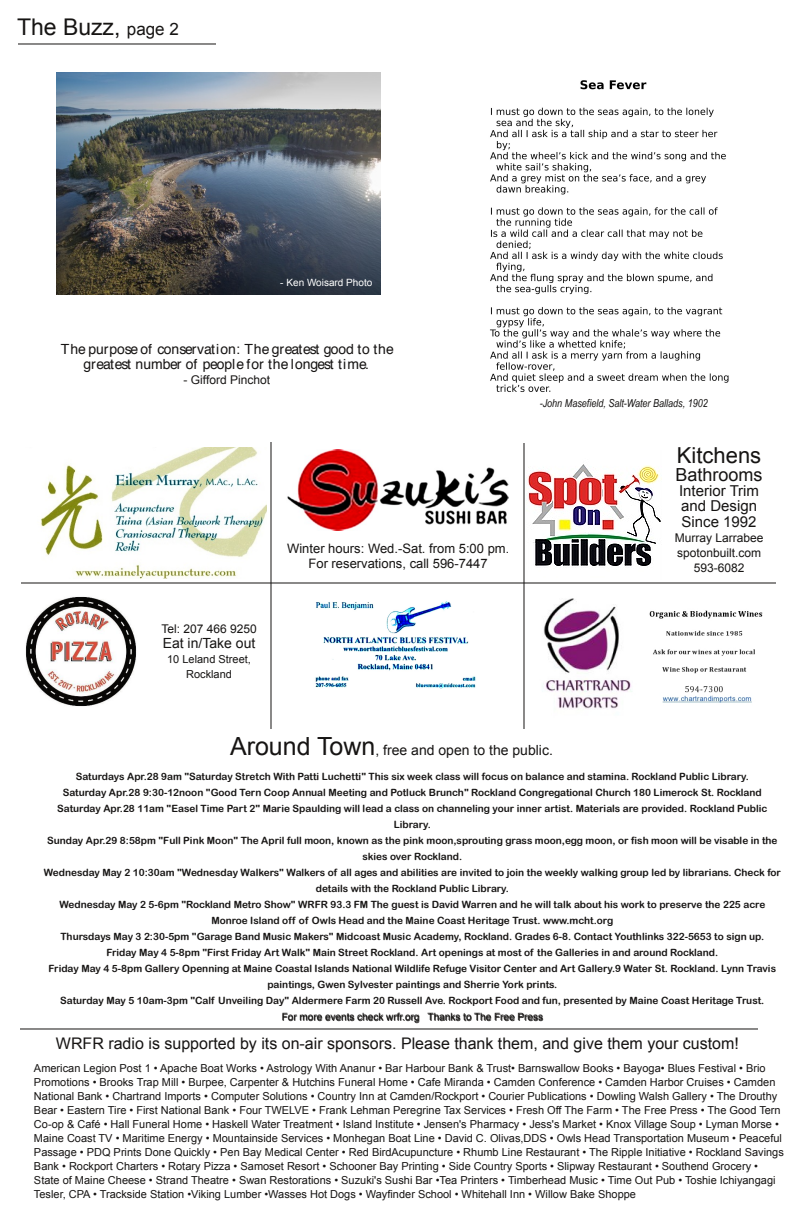
<style>
.page{position:relative;width:792px;height:1224px;background:#fff}
.page>*{position:absolute;margin:0;border:0;box-sizing:border-box;transform-origin:0 0}
.t1{font:23px "Arial";color:#161413}
.t2{font:22px "Arial";color:#161413}
.t3{font:18px "Arial";color:#161413}
.t4{font:16px "Arial";color:#161413}
.t5{font:15px/15.5px "Arial";color:#161413}
.t6{font:14px/15px "Helvetica";letter-spacing:-.005em;color:#161413;text-align:center}
.t7{font:14px "Arial";color:#161413}
.t8{font:13px/15px "Arial";color:#161413;text-align:center}
.t9{font:12px/15px "Arial";color:#161413;text-align:center}
.t10{font:11px/14px "Arial";color:#161413}
.t11{font:italic 11px "Arial Narrow";color:#161413}
.t12{font:10px/16px "Arial Rounded MT Bold";color:#161413;text-align:center}
.t13{font:10px "Arial";color:#161413}
.t14{font:10px "Arial";color:#fff}
.s1{font-size:17px}
.s2{font-size:12px}
.s3{font-size:25px}
</style>
<div class="page">
<img style="left:528px;top:464px;width:133px;height:102px">
<img style="left:287px;top:450px;width:222px;height:80px">
<hr style="left:21px;top:583px;width:755px;height:1px;background:#161413">
<hr style="left:270px;top:442px;width:1px;height:287px;background:#161413">
<hr style="left:523px;top:443px;width:1px;height:286px;background:#161413">
<hr style="left:20px;top:1028px;width:738px;height:1px;background:#161413">
<img style="left:25px;top:596px;width:112px;height:111px">
<hr style="left:18px;top:43px;width:198px;height:1px;background:#161413">
<img style="left:40px;top:447px;width:227px;height:132px">
<img style="left:542px;top:598px;width:221px;height:111px">
<img style="left:57px;top:73px;width:324px;height:221px">
<img style="left:315px;top:601px;width:161px;height:88px">
<img style="left:490px;top:80px;width:239px;height:312px">
<h1 class="t1" style="left:17px;top:15px;width:163px">The Buzz, <span class="s1">page 2</span></h1>
<p class="t14" style="left:280px;top:277px;width:94px">- Ken Woisard Photo</p>
<h3 class="t6" style="left:61px;top:343px;width:334px">The purpose of conservation: The greatest good to the greatest number of people for the longest time.</h3>
<p class="t9" style="left:184px;top:373px;width:88px">- Gifford Pinchot</p>
<p class="t9" style="left:161px;top:621px;width:97px">Tel: 207 466 9250</p>
<h3 class="t7" style="left:163px;top:635px;width:94px">Eat in/Take out</h3>
<p class="t10" style="left:167px;top:651px;width:85px;line-height:15px;text-align:center">10 Leland Street,<br>Rockland</p>
<h3 class="t8" style="left:287px;top:541px;width:224px">Winter hours: Wed.-Sat. from 5:00 pm<span class="s2">.<br></span>For reservations, call 596-7447</h3>
<p class="t11" style="left:540px;top:396px;width:170px">-John Masefield, Salt-Water Ballads, 1902</p>
<h2 class="t2" style="left:677px;top:443px;width:86px">Kitchens</h2>
<h3 class="t3" style="left:676px;top:464px;width:89px">Bathrooms</h3>
<h3 class="t5" style="left:679px;top:483px;width:82px">Interior Trim and Design<br>Since 1992</h3>
<p class="t9" style="left:675px;top:530px;width:90px">Murray Larrabee spotonbuilt.com<br>593-6082</p>
<h3 class="t7" style="left:230px;top:742px;width:324px"><span class="s3">Around Town</span>, free and open to the public.</h3>
<p class="t12" style="left:44px;top:769px;width:739px">Saturdays Apr.28 9am "Saturday Stretch With Patti Luchetti" This six week class will focus on balance and stamina. Rockland Public Library.<br>Saturday Apr.28 9:30-12noon "Good Tern Coop Annual Meeting and Potluck Brunch" Rockland Congregational Church 180 Limerock St. Rockland Saturday Apr.28 11am "Easel Time Part 2" Marie Spaulding will lead a class on channeling your inner artist. Materials are provided. Rockland Public Library.<br>Sunday Apr.29 8:58pm "Full Pink Moon" The April full moon, known as the pink moon,sprouting grass moon,egg moon, or fish moon will be visable in the skies over Rockland.<br>Wednesday May 2 10:30am "Wednesday Walkers" Walkers of all ages and abilities are invited to join the weekly walking group led by librarians. Check for details with the Rockland Public Library.<br>Wednesday May 2 5-6pm "Rockland Metro Show" WRFR 93.3 FM The guest is David Warren and he will talk about his work to preserve the 225 acre Monroe Island off of Owls Head and the Maine Coast Heritage Trust. www.mcht.org<br>Thursdays May 3 2:30-5pm "Garage Band Music Makers" Midcoast Music Academy, Rockland. Grades 6-8. Contact Youthlinks 322-5653 to sign up.<br>Friday May 4 5-8pm "First Friday Art Walk" Main Street Rockland. Art openings at most of the Galleries in and around Rockland.<br>Friday May 4 5-8pm Gallery Openning at Maine Coastal Islands National Wildlife Refuge Visitor Center and Art Gallery.9 Water St. Rockland. Lynn Travis paintings, Gwen Sylvester paintings and Sherrie York prints.<br>Saturday May 5 10am-3pm "Calf Unveiling Day" Aldermere Farm 20 Russell Ave. Rockport Food and fun, presented by Maine Coast Heritage Trust.</p>
<p class="t13" style="left:282px;top:1012px;width:262px">For more events check wrfr.org Thanks to The Free Press</p>
<h3 class="t4" style="left:56px;top:1035px;width:684px">WRFR radio is supported by its on-air sponsors. Please thank them, and give them your custom!</h3>
<p class="t10" style="left:34px;top:1061px;width:751px">American Legion Post 1 • Apache Boat Works • Astrology With Ananur • Bar Harbour Bank &amp; Trust• Barnswallow Books • Bayoga• Blues Festival • Brio Promotions • Brooks Trap Mill • Burpee, Carpenter &amp; Hutchins Funeral Home • Cafe Miranda • Camden Conference • Camden Harbor Cruises • Camden National Bank • Chartrand Imports • Computer Solutions • Country Inn at Camden/Rockport • Courier Publications • Dowling Walsh Gallery • The Drouthy Bear • Eastern Tire • First National Bank • Four TWELVE • Frank Lehman Peregrine Tax Services • Fresh Off The Farm • The Free Press • The Good Tern Co-op &amp; Café • Hall Funeral Home • Haskell Water Treatment • Island Institute • Jensen's Pharmacy • Jess's Market • Knox Village Soup • Lyman Morse • Maine Coast TV • Maritime Energy • Mountainside Services • Monhegan Boat Line • David C. Olivas,DDS • Owls Head Transportation Museum • Peaceful Passage • PDQ Prints Done Quickly • Pen Bay Medical Center • Red BirdAcupuncture • Rhumb Line Restaurant • The Ripple Initiative • Rockland Savings Bank • Rockport Charters • Rotary Pizza • Samoset Resort • Schooner Bay Printing • Side Country Sports • Slipway Restaurant • Southend Grocery • State of Maine Cheese • Strand Theatre • Swan Restorations • Suzuki's Sushi Bar •Tea Printers • Timberhead Music • Time Out Pub • Toshie Ichiyangagi Tesler, CPA • Trackside Station •Viking Lumber •Wasses Hot Dogs • Wayfinder School • Whitehall Inn • Willow Bake Shoppe</p>
</div>
